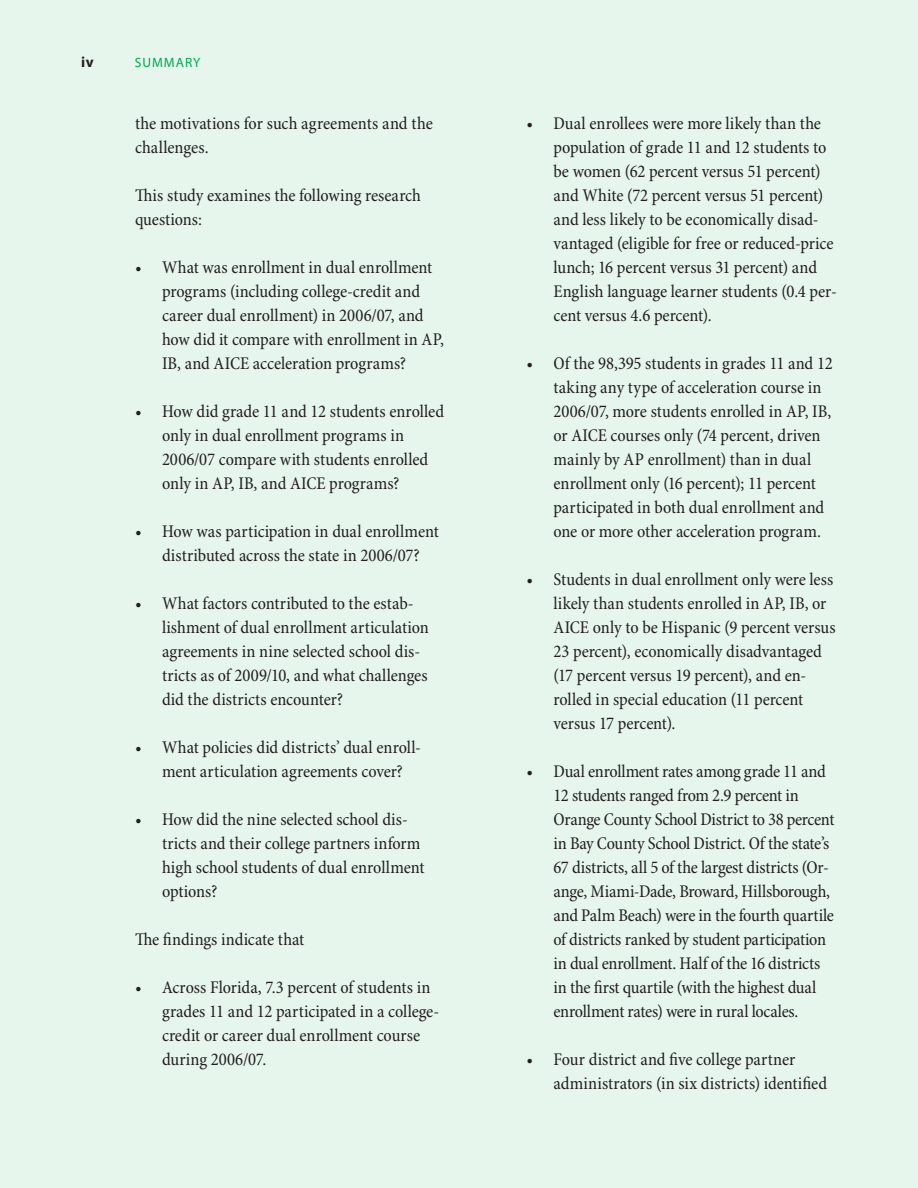
<style>
.page{position:relative;width:918px;height:1188px;background:#e6f6ed}
.page>*{position:absolute;margin:0;border:0;box-sizing:border-box;transform-origin:0 0}
.t1{font:condensed 18px/24px "Minion Pro";letter-spacing:-.005em;color:#231f20}
.t2{font:700 15px "Myriad Pro";color:#231f20}
.t3{font:13.5px "Myriad Pro";letter-spacing:.07em;color:#00a94f}
</style>
<div class="page">
<p class="t2" style="left:81px;top:54px;width:14px">iv</p>
<p class="t3" style="left:135px;top:55px;width:67px">SUMMARY</p>
<p class="t1" style="left:135px;top:112px;width:299px">the motivations for such agreements and the challenges.</p>
<p class="t1" style="left:135px;top:184px;width:287px">This study examines the following research questions:</p>
<p class="t1" style="left:162px;top:256px;width:284px;text-indent:-27px">• What was enrollment in dual enrollment programs (including college-credit and career dual enrollment) in 2006/07, and how did it compare with enrollment in AP, IB, and AICE acceleration programs?</p>
<p class="t1" style="left:162px;top:400px;width:284px;text-indent:-27px">• How did grade 11 and 12 students enrolled only in dual enrollment programs in 2006/07 compare with students enrolled only in AP, IB, and AICE programs?</p>
<p class="t1" style="left:135px;top:520px;width:305px;text-align:center">• How was participation in dual enrollment distributed across the state in 2006/07?</p>
<p class="t1" style="left:162px;top:592px;width:268px;text-indent:-27px">• What factors contributed to the estab&shy;lishment of dual enrollment articulation agreements in nine selected school dis&shy;tricts as of 2009/10, and what challenges did the districts encounter?</p>
<p class="t1" style="left:135px;top:736px;width:287px;text-align:center">• What policies did districts’ dual enroll&shy;ment articulation agreements cover?</p>
<p class="t1" style="left:162px;top:808px;width:264px;text-indent:-27px">• How did the nine selected school dis&shy;tricts and their college partners inform high school students of dual enrollment options?</p>
<p class="t1" style="left:135px;top:928px;width:171px">The findings indicate that</p>
<p class="t1" style="left:162px;top:976px;width:279px;text-indent:-27px">• Across Florida, 7.3 percent of students in grades 11 and 12 participated in a college&shy;credit or career dual enrollment course during 2006/07.</p>
<p class="t1" style="left:554px;top:112px;width:285px;text-indent:-27px">• Dual enrollees were more likely than the population of grade 11 and 12 students to be women (62 percent versus 51 percent) and White (72 percent versus 51 percent) and less likely to be economically disad&shy;vantaged (eligible for free or reduced-price lunch; 16 percent versus 31 percent) and English language learner students (0.4 per&shy;cent versus 4.6 percent).</p>
<p class="t1" style="left:554px;top:352px;width:281px;text-indent:-27px">• Of the 98,395 students in grades 11 and 12 taking any type of acceleration course in 2006/07, more students enrolled in AP, IB, or AICE courses only (74 percent, driven mainly by AP enrollment) than in dual enrollment only (16 percent); 11 percent participated in both dual enrollment and one or more other acceleration program.</p>
<p class="t1" style="left:554px;top:568px;width:284px;text-indent:-27px">• Students in dual enrollment only were less likely than students enrolled in AP, IB, or AICE only to be Hispanic (9 percent versus 23 percent), economically disadvantaged (17 percent versus 19 percent), and en&shy;rolled in special education (11 percent versus 17 percent).</p>
<p class="t1" style="left:553px;top:760px;width:283px;text-indent:-27px">• Dual enrollment rates among grade 11 and 12 students ranged from 2.9 percent in Orange County School District to 38 percent in Bay County School District. Of the state’s 67 districts, all 5 of the largest districts (Or&shy;ange, Miami-Dade, Broward, Hillsborough, and Palm Beach) were in the fourth quartile of districts ranked by student participation in dual enrollment. Half of the 16 districts in the first quartile (with the highest dual enrollment rates) were in rural locales.</p>
<p class="t1" style="left:553px;top:1048px;width:275px;text-indent:-27px">• Four district and five college partner administrators (in six districts) identified</p>
</div>
